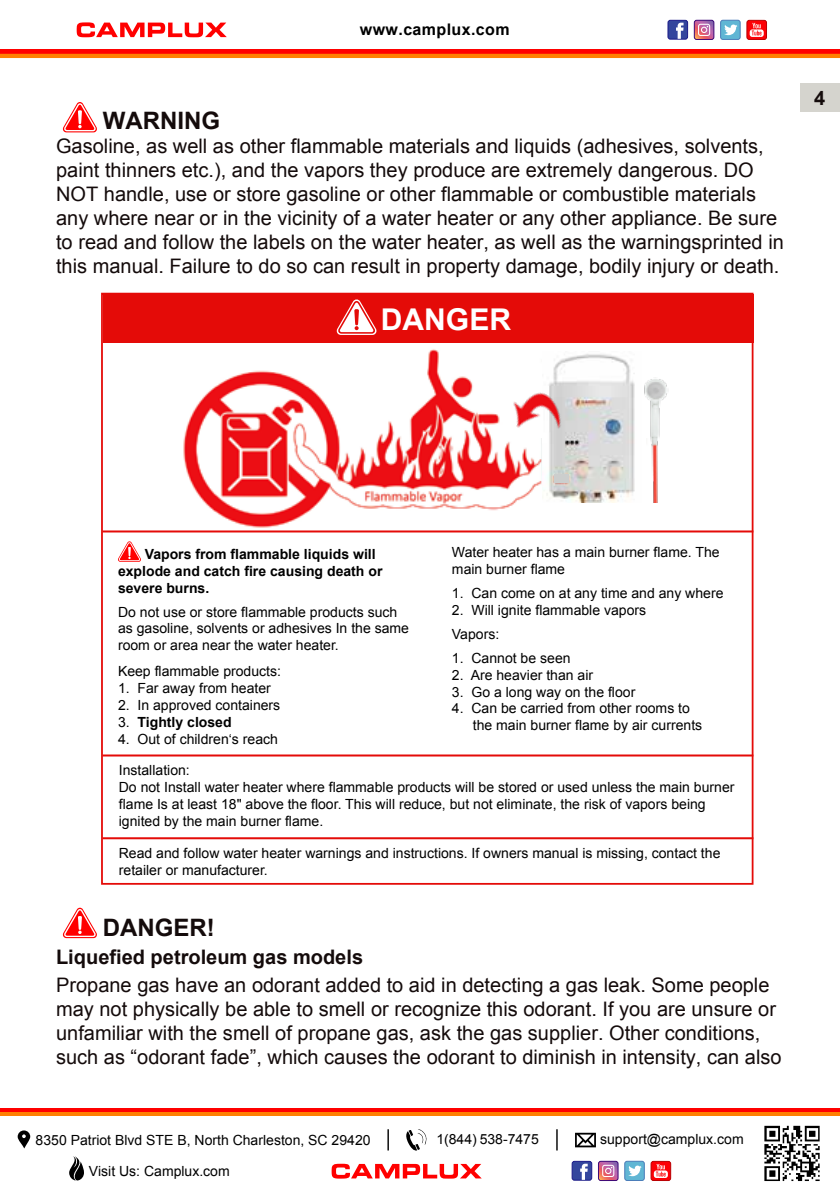
<style>
.page{position:relative;width:840px;height:1191px;background:#fff}
.page>*{position:absolute;margin:0;border:0;box-sizing:border-box;transform-origin:0 0}
.t1{font:700 30px "Arial";color:#fff}
.t2{font:700 24px "Arial";color:#140b0b}
.t3{font:20px/24px "Arial";color:#140b0b}
.t4{font:700 20px "Arial";color:#140b0b}
.t5{font:700 16px "Arial";letter-spacing:.025em;color:#000}
.t6{font:14px/16.8px "Arial";color:#000}
.t7{font:700 14px/16.8px "Arial";color:#000}
.s1{font-weight:400}
</style>
<div class="page">
<div style="left:799px;top:84px;width:40px;height:28px;background:#d5d4ce"></div>
<svg style="left:63px;top:102px;width:34px;height:30px"></svg>
<svg style="left:63px;top:907px;width:34px;height:31px"></svg>
<hr style="left:102px;top:530px;width:651px;height:2px;background:#e40b08">
<hr style="left:102px;top:754px;width:651px;height:2px;background:#e40b08">
<hr style="left:102px;top:837px;width:651px;height:2px;background:#e40b08">
<img style="left:173px;top:342px;width:507px;height:186px">
<div style="left:511px;top:365px;width:142px;height:73px;background:#fff"></div>
<div style="left:542px;top:347px;width:102px;height:158px;background:#fff"></div>
<img style="left:644px;top:373px;width:26px;height:130px">
<img style="left:546px;top:354px;width:89px;height:149px">
<div style="left:553px;top:474px;width:15px;height:9px;background:#cccecd"></div>
<img style="left:499px;top:378px;width:75px;height:72px">
<svg style="left:118px;top:541px;width:23px;height:21px"></svg>
<div style="left:103px;top:294px;width:650px;height:48px;background:#e40b08"></div>
<svg style="left:336px;top:299px;width:41px;height:36px"></svg>
<svg style="left:0;top:49px;width:839px;height:5px;background:#ff0500"></svg>
<hr style="left:0;top:54px;width:839px;height:4px;background:#ff8001">
<div style="left:746px;top:20px;width:20px;height:19px;background:#fc0006;border-radius:2px"></div>
<div style="left:746px;top:20px;width:20px;height:20px;border:1px solid #ba0003;border-radius:2px"></div>
<svg style="left:749px;top:23px;width:14px;height:14px"></svg>
<div style="left:693px;top:20px;width:20px;height:20px;border:1px solid #3e0877;border-radius:2px"></div>
<svg style="left:694px;top:20px;width:19px;height:19px"></svg>
<div style="left:720px;top:20px;width:19px;height:19px;background:#60b6d4;border-radius:2px"></div>
<div style="left:719px;top:20px;width:21px;height:20px;border:1px solid #4b7db9;border-radius:2px"></div>
<svg style="left:724px;top:25px;width:13px;height:10px"></svg>
<div style="left:667px;top:20px;width:20px;height:19px;background:#34469d;border-radius:2px"></div>
<div style="left:667px;top:20px;width:20px;height:20px;border:1px solid #1b1a88;border-radius:2px"></div>
<svg style="left:675px;top:23px;width:8px;height:16px"></svg>
<svg style="left:77px;top:22px;width:150px;height:15px"></svg>
<div style="left:0;top:1108px;width:839px;height:6px;background:#f00"></div>
<hr style="left:0;top:1112px;width:839px;height:3px;background:#ff8001">
<div style="left:650px;top:1161px;width:20px;height:19px;background:#fc0006;border-radius:2px"></div>
<div style="left:650px;top:1161px;width:20px;height:19px;border:1px solid #ba0003;border-radius:2px"></div>
<svg style="left:653px;top:1164px;width:14px;height:14px"></svg>
<div style="left:597px;top:1161px;width:21px;height:19px;border:1px solid #3e0877;border-radius:2px"></div>
<svg style="left:598px;top:1161px;width:19px;height:19px"></svg>
<div style="left:624px;top:1161px;width:20px;height:19px;background:#60b6d4;border-radius:2px"></div>
<div style="left:624px;top:1160px;width:20px;height:20px;border:1px solid #4b7db9;border-radius:2px"></div>
<svg style="left:628px;top:1165px;width:13px;height:11px"></svg>
<div style="left:571px;top:1161px;width:20px;height:19px;background:#34469d;border-radius:2px"></div>
<div style="left:571px;top:1161px;width:20px;height:19px;border:1px solid #1b1a88;border-radius:2px"></div>
<svg style="left:580px;top:1163px;width:7px;height:16px"></svg>
<svg style="left:331px;top:1163px;width:150px;height:15px"></svg>
<svg style="left:69px;top:1156px;width:15px;height:24px"></svg>
<svg style="left:764px;top:1125px;width:55px;height:56px"></svg>
<svg style="left:556px;top:1129px;width:1px;height:21px"></svg>
<svg style="left:575px;top:1132px;width:20px;height:15px"></svg>
<svg style="left:18px;top:1130px;width:12px;height:18px"></svg>
<svg style="left:406px;top:1129px;width:21px;height:22px"></svg>
<svg style="left:387px;top:1129px;width:1px;height:21px"></svg>
<p class="t5" style="left:359px;top:19px;width:151px">www.camplux.com</p>
<h2 class="t2" style="left:103px;top:104px;width:119px">WARNING</h2>
<p class="t3" style="left:56px;top:134px;width:729px">Gasoline, as well as other flammable materials and liquids (adhesives, solvents, paint thinners etc.), and the vapors they produce are extremely dangerous. DO NOT handle, use or store gasoline or other flammable or combustible materials any where near or in the vicinity of a water heater or any other appliance. Be sure to read and follow the labels on the water heater, as well as the warningsprinted in this manual. Failure to do so can result in property damage, bodily injury or death.</p>
<h1 class="t1" style="left:380px;top:300px;width:132px">DANGER</h1>
<h3 class="t4" style="left:813px;top:84px;width:13px">4</h3>
<p class="t7" style="left:118px;top:546px;width:266px;text-indent:27px">Vapors from flammable liquids will explode and catch fire causing death or severe burns.</p>
<p class="t6" style="left:118px;top:603px;width:292px">Do not use or store flammable products such as gasoline, solvents or adhesives In the same room or area near the water heater.</p>
<p class="t6" style="left:118px;top:663px;width:164px">Keep flammable products:</p>
<p class="t6" style="left:118px;top:680px;width:154px">1. Far away from heater</p>
<p class="t6" style="left:118px;top:696px;width:164px">2. In approved containers</p>
<p class="t7" style="left:118px;top:714px;width:115px"><span class="s1">3.</span> Tightly closed</p>
<p class="t6" style="left:118px;top:730px;width:161px">4. Out of children‘s reach</p>
<p class="t6" style="left:451px;top:544px;width:269px">Water heater has a main burner flame. The main burner flame</p>
<p class="t6" style="left:451px;top:585px;width:273px">1. Can come on at any time and any where</p>
<p class="t6" style="left:451px;top:598px;width:196px;line-height:24px">2. Will ignite flammable vapors<br>Vapors:</p>
<p class="t6" style="left:451px;top:650px;width:120px">1. Cannot be seen</p>
<p class="t6" style="left:451px;top:666px;width:143px">2. Are heavier than air</p>
<p class="t6" style="left:451px;top:683px;width:185px">3. Go a long way on the floor</p>
<p class="t6" style="left:472px;top:700px;width:231px;text-indent:-21px">4. Can be carried from other rooms to the main burner flame by air currents</p>
<p class="t6" style="left:119px;top:762px;width:616px">Installation:<br>Do not Install water heater where flammable products will be stored or used unless the main burner flame Is at least 18" above the floor. This will reduce, but not eliminate, the risk of vapors being ignited by the main burner flame.</p>
<p class="t6" style="left:119px;top:845px;width:602px">Read and follow water heater warnings and instructions. If owners manual is missing, contact the retailer or manufacturer.</p>
<h2 class="t2" style="left:103px;top:911px;width:113px">DANGER!</h2>
<h3 class="t4" style="left:56px;top:943px;width:308px">Liquefied petroleum gas models</h3>
<p class="t3" style="left:56px;top:972px;width:726px">Propane gas have an odorant added to aid in detecting a gas leak. Some people may not physically be able to smell or recognize this odorant. If you are unsure or unfamiliar with the smell of propane gas, ask the gas supplier. Other conditions, such as “odorant fade”, which causes the odorant to diminish in intensity, can also</p>
<p class="t6" style="left:36px;top:1132px;width:336px">8350 Patriot Blvd STE B, North Charleston, SC 29420</p>
<p class="t6" style="left:436px;top:1131px;width:104px">1(844) 538-7475</p>
<p class="t6" style="left:600px;top:1131px;width:145px">support@camplux.com</p>
<p class="t6" style="left:89px;top:1162px;width:142px">Visit Us: Camplux.com</p>
</div>
